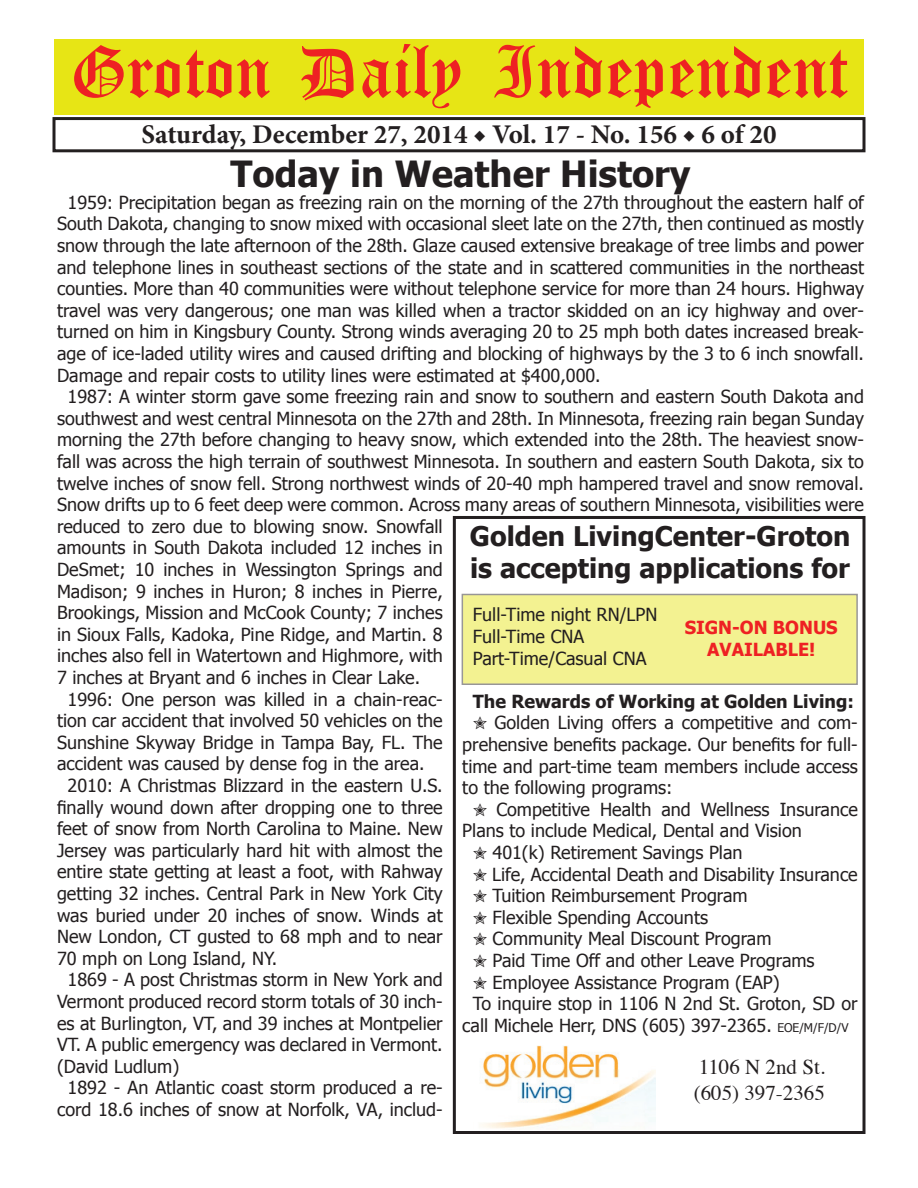
<style>
.page{position:relative;width:918px;height:1188px;background:#fff}
.page>*{position:absolute;margin:0;border:0;box-sizing:border-box;transform-origin:0 0}
.t1{font:54px "Old English Five";color:#ee2123}
.t2{font:700 36px "Tahoma";color:#231f20}
.t3{font:700 27px/32.4px "Tahoma";color:#231f20}
.t4{font:700 27px "Minion Pro";color:#231f20}
.t5{font:21px/25.2px "Times";color:#231f20}
.t6{font:18px/21.6px "Tahoma";color:#231f20}
.t7{font:700 18px "Tahoma";color:#231f20}
.t8{font:700 18px/21.6px "Tahoma";color:#ee2123;text-align:center}
.s1{font-size:12px}
</style>
<div class="page">
<div style="left:52px;top:117px;width:814px;height:35px;border:3px solid #231f20"></div>
<div style="left:54px;top:40px;width:810px;height:75px;background:#e7e515"></div>
<div style="left:462px;top:594px;width:395px;height:90px;background:#f3f291"></div>
<div style="left:453px;top:516px;width:413px;height:618px;border:3px solid #231f20"></div>
<img style="left:482px;top:1045px;width:173px;height:84px">
<h1 class="t1" style="left:70px;top:47px;width:779px">Groton Daily Independent</h1>
<h3 class="t4" style="left:141px;top:116px;width:637px">Saturday, December 27, 2014 ◆ Vol. 17 - No. 156 ◆ 6 of 20</h3>
<h2 class="t2" style="left:231px;top:149px;width:462px">Today in Weather History</h2>
<p class="t6" style="left:68px;top:191px;width:798px">1959: Precipitation began as freezing rain on the morning of the 27th throughout the eastern half of</p>
<p class="t6" style="left:57px;top:212px;width:809px">South Dakota, changing to snow mixed with occasional sleet late on the 27th, then continued as mostly</p>
<p class="t6" style="left:57px;top:234px;width:808px">snow through the late afternoon of the 28th. Glaze caused extensive breakage of tree limbs and power</p>
<p class="t6" style="left:57px;top:255px;width:808px">and telephone lines in southeast sections of the state and in scattered communities in the northeast</p>
<p class="t6" style="left:57px;top:277px;width:808px">counties. More than 40 communities were without telephone service for more than 24 hours. Highway</p>
<p class="t6" style="left:57px;top:299px;width:808px">travel was very dangerous; one man was killed when a tractor skidded on an icy highway and over-</p>
<p class="t6" style="left:57px;top:320px;width:808px">turned on him in Kingsbury County. Strong winds averaging 20 to 25 mph both dates increased break-</p>
<p class="t6" style="left:57px;top:342px;width:808px">age of ice-laded utility wires and caused drifting and blocking of highways by the 3 to 6 inch snowfall.</p>
<p class="t6" style="left:57px;top:363px;width:545px">Damage and repair costs to utility lines were estimated at $400,000.</p>
<p class="t6" style="left:68px;top:385px;width:798px">1987: A winter storm gave some freezing rain and snow to southern and eastern South Dakota and</p>
<p class="t6" style="left:57px;top:407px;width:808px">southwest and west central Minnesota on the 27th and 28th. In Minnesota, freezing rain began Sunday</p>
<p class="t6" style="left:57px;top:428px;width:808px">morning the 27th before changing to heavy snow, which extended into the 28th. The heaviest snow-</p>
<p class="t6" style="left:57px;top:450px;width:808px">fall was across the high terrain of southwest Minnesota. In southern and eastern South Dakota, six to</p>
<p class="t6" style="left:57px;top:471px;width:808px">twelve inches of snow fell. Strong northwest winds of 20-40 mph hampered travel and snow removal.</p>
<p class="t6" style="left:57px;top:493px;width:808px">Snow drifts up to 6 feet deep were common. Across many areas of southern Minnesota, visibilities were</p>
<h3 class="t3" style="left:470px;top:518px;width:382px">Golden LivingCenter-Groton is accepting applications for</h3>
<p class="t6" style="left:473px;top:603px;width:186px">Full-Time night RN/LPN<br>Full-Time CNA<br>Part-Time/Casual CNA</p>
<p class="t7" style="left:473px;top:689px;width:383px">The Rewards of Working at Golden Living:</p>
<p class="t6" style="left:473px;top:711px;width:386px">✮ Golden Living offers a competitive and com-</p>
<p class="t6" style="left:462px;top:733px;width:397px">prehensive benefits package. Our benefits for full-</p>
<p class="t6" style="left:462px;top:754px;width:397px">time and part-time team members include access</p>
<p class="t6" style="left:462px;top:776px;width:212px">to the following programs:</p>
<p class="t6" style="left:473px;top:798px;width:387px">✮ Competitive Health and Wellness Insurance</p>
<p class="t6" style="left:462px;top:819px;width:341px">Plans to include Medical, Dental and Vision</p>
<p class="t6" style="left:473px;top:841px;width:271px">✮ 401(k) Retirement Savings Plan</p>
<p class="t6" style="left:473px;top:862px;width:386px">✮ Life, Accidental Death and Disability Insurance</p>
<p class="t6" style="left:473px;top:884px;width:276px">✮ Tuition Reimbursement Program</p>
<p class="t6" style="left:473px;top:906px;width:237px">✮ Flexible Spending Accounts</p>
<p class="t6" style="left:473px;top:927px;width:300px">✮ Community Meal Discount Program</p>
<p class="t6" style="left:473px;top:949px;width:343px">✮ Paid Time Off and other Leave Programs</p>
<p class="t6" style="left:473px;top:970px;width:308px">✮ Employee Assistance Program (EAP)</p>
<p class="t6" style="left:473px;top:992px;width:386px">To inquire stop in 1106 N 2nd St. Groton, SD or</p>
<p class="t6" style="left:462px;top:1014px;width:388px">call Michele Herr, DNS (605) 397-2365. <span class="s1">EOE/M/F/D/V</span></p>
<p class="t6" style="left:57px;top:515px;width:387px">reduced to zero due to blowing snow. Snowfall</p>
<p class="t6" style="left:57px;top:536px;width:387px">amounts in South Dakota included 12 inches in</p>
<p class="t6" style="left:57px;top:558px;width:387px">DeSmet; 10 inches in Wessington Springs and</p>
<p class="t6" style="left:57px;top:579px;width:387px">Madison; 9 inches in Huron; 8 inches in Pierre,</p>
<p class="t6" style="left:57px;top:601px;width:387px">Brookings, Mission and McCook County; 7 inches</p>
<p class="t6" style="left:57px;top:623px;width:387px">in Sioux Falls, Kadoka, Pine Ridge, and Martin. 8</p>
<p class="t6" style="left:57px;top:644px;width:387px">inches also fell in Watertown and Highmore, with</p>
<p class="t6" style="left:57px;top:666px;width:365px">7 inches at Bryant and 6 inches in Clear Lake.</p>
<p class="t6" style="left:68px;top:687px;width:377px">1996: One person was killed in a chain-reac-</p>
<p class="t6" style="left:57px;top:709px;width:387px">tion car accident that involved 50 vehicles on the</p>
<p class="t6" style="left:57px;top:731px;width:387px">Sunshine Skyway Bridge in Tampa Bay, FL. The</p>
<p class="t6" style="left:57px;top:752px;width:369px">accident was caused by dense fog in the area.</p>
<p class="t6" style="left:68px;top:774px;width:377px">2010: A Christmas Blizzard in the eastern U.S.</p>
<p class="t6" style="left:57px;top:795px;width:387px">finally wound down after dropping one to three</p>
<p class="t6" style="left:57px;top:817px;width:387px">feet of snow from North Carolina to Maine. New</p>
<p class="t6" style="left:57px;top:839px;width:387px">Jersey was particularly hard hit with almost the</p>
<p class="t6" style="left:57px;top:860px;width:387px">entire state getting at least a foot, with Rahway</p>
<p class="t6" style="left:57px;top:882px;width:387px">getting 32 inches. Central Park in New York City</p>
<p class="t6" style="left:57px;top:903px;width:387px">was buried under 20 inches of snow. Winds at</p>
<p class="t6" style="left:57px;top:925px;width:387px">New London, CT gusted to 68 mph and to near</p>
<p class="t6" style="left:57px;top:947px;width:222px">70 mph on Long Island, NY.</p>
<p class="t6" style="left:68px;top:968px;width:377px">1869 - A post Christmas storm in New York and</p>
<p class="t6" style="left:57px;top:990px;width:387px">Vermont produced record storm totals of 30 inch-</p>
<p class="t6" style="left:57px;top:1011px;width:387px">es at Burlington, VT, and 39 inches at Montpelier</p>
<p class="t6" style="left:57px;top:1033px;width:387px">VT. A public emergency was declared in Vermont.</p>
<p class="t6" style="left:57px;top:1055px;width:124px">(David Ludlum)</p>
<p class="t6" style="left:68px;top:1076px;width:377px">1892 - An Atlantic coast storm produced a re-</p>
<p class="t6" style="left:57px;top:1098px;width:387px">cord 18.6 inches of snow at Norfolk, VA, includ-</p>
<p class="t8" style="left:685px;top:616px;width:154px">SIGN-ON BONUS<br>AVAILABLE!</p>
<p class="t5" style="left:694px;top:1053px;width:133px">1106 N 2nd St. (605) 397-2365</p>
</div>
